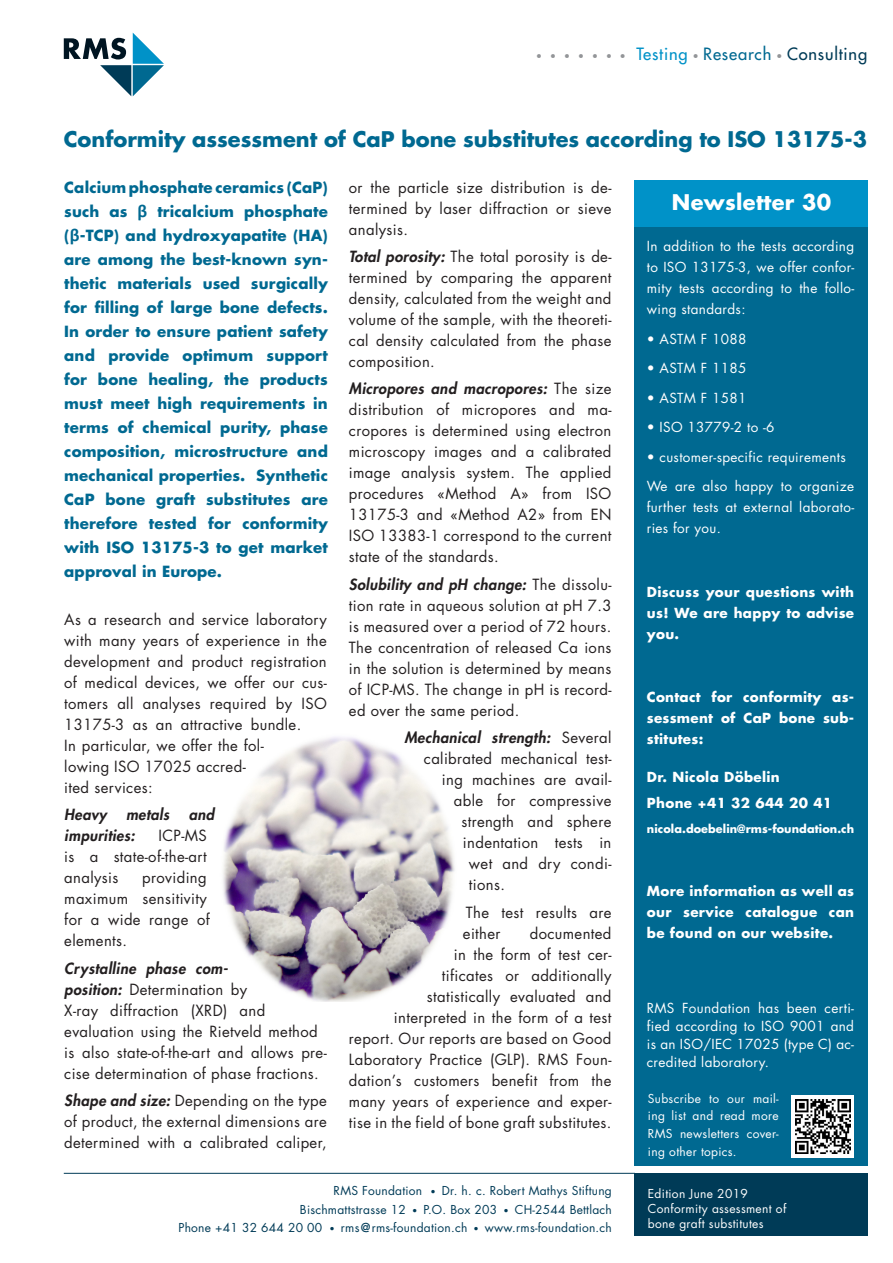
<style>
.page{position:relative;width:893px;height:1263px;background:#fff}
.page>*{position:absolute;margin:0;border:0;box-sizing:border-box;transform-origin:0 0}
.Titel{font:700 21px "Futura Std";color:#006991}
.Headline{font:700 21px "Futura Std";letter-spacing:.015em;color:#fff}
.t1{font:500 16.5px "Futura Std";letter-spacing:.05em;color:#003b57}
.t2{font:15px/21px "Futura Std";letter-spacing:.025em;color:#231f20;text-align:justify}
.Text{font:700 15px/24px "Futura Std";letter-spacing:.01em;color:#006991;text-align:justify}
.t3{font:italic 800 15px "Futura Std";letter-spacing:.025em;color:#231f20}
.Text_Spalte_blau{font:13.5px/21px "Futura Std";letter-spacing:.025em;color:#fff;text-align:justify}
.Text_Spalte_blau-2{font:700 13.5px/21px "Futura Std";letter-spacing:.025em;color:#fff;text-align:justify}
.t4{font:12px "Futura Std";letter-spacing:.02em;color:#003b57}
.Text_Spalte_blau-3{font:12px/16.5px "Futura Std";letter-spacing:.025em;color:#fff}
.Text_Spalte_blau-4{font:700 11.25px "Futura Std";letter-spacing:.005em;color:#fff}
.s1{font-weight:300;font-size:10.5px;color:#939598}
.s2{color:#0092c8}
.s3{color:#006991}
.s4{font-family:"Calibri";font-size:18px}
.s5{font-weight:800;font-style:italic}
.s6{font-weight:400;font-style:normal}
.s7{font-size:9px}
.s8{font-weight:800}
</style>
<div class="page">
<div style="left:634px;top:227px;width:233px;height:939px;background:#006991"></div>
<hr style="left:64px;top:1173px;width:571px;height:1px;background:#003b57">
<div style="left:634px;top:1173px;width:233px;height:62px;background:#003b57"></div>
<div style="left:634px;top:180px;width:233px;height:47px;background:#0092c8"></div>
<svg style="left:64px;top:33px;width:100px;height:63px"></svg>
<div style="left:791px;top:1095px;width:63px;height:62px;background:#fff"></div>
<img style="left:795px;top:1099px;width:55px;height:54px">
<img style="left:223px;top:737px;width:232px;height:265px">
<p class="t1" style="left:536px;top:43px;width:333px"><span class="s1">• • • • • • •</span> <span class="s2">Testing</span> <span class="s1">•</span> <span class="s3">Research</span> <span class="s1">•</span> Consulting</p>
<p class="Titel" style="left:64px;top:126px;width:805px">Conformity assessment of CaP bone substitutes according to ISO 13175-3</p>
<p class="Text" style="left:64px;top:175px;width:265px">Calcium phosphate ceramics (CaP) such as <span class="s4">β</span> tricalcium phosphate (<span class="s4">β</span>-TCP) and hydroxyapatite (HA) are among the best-known syn&shy;thetic materials used surgically for filling of large bone defects.<br>In order to ensure patient safety and provide optimum support for bone healing, the products must meet high requirements in terms of chemical purity, phase composition, microstructure and mechanical properties. Synthetic CaP bone graft substitutes are therefore tested for conformity with ISO 13175-3 to get market approval in Europe.</p>
<p class="t2" style="left:64px;top:609px;width:264px;text-align:left">As a research and service laboratory with many years of experience in the development and product registration of medical devices, we offer our cus&shy;tomers all analyses required by ISO<br>13175-3 as an attractive bundle.<br>In particular, we offer the fol-<br>lowing ISO 17025 accred-<br>ited services:</p>
<p class="t3" style="left:64px;top:805px;width:44px">Heavy</p>
<p class="t3" style="left:126px;top:805px;width:45px">metals</p>
<p class="t3" style="left:189px;top:805px;width:27px">and</p>
<p class="t3" style="left:64px;top:826px;width:72px">impurities:</p>
<p class="t2" style="left:64px;top:825px;width:144px;text-indent:94px">ICP-MS is a state-of-the-art analysis</p>
<p class="t2" style="left:64px;top:867px;width:147px;text-align:left;text-indent:78px">providing maximum sensitivity for a wide range of elements.</p>
<p class="t2" style="left:64px;top:958px;width:264px;text-align:left"><span class="s5">Crystalline phase com-<br>position:</span> Determination by<br>X-ray diffraction (XRD) and evaluation using the Rietveld method is also state-of-the-art and allows pre&shy;cise determination of phase fractions.</p>
<p class="t2" style="left:64px;top:1090px;width:264px"><span class="s5">Shape and size:</span> Depending on the type of product, the external dimensions are determined with a calibrated caliper,</p>
<p class="t2" style="left:349px;top:177px;width:264px">or the particle size distribution is de&shy;termined by laser diffraction or sieve analysis.</p>
<p class="t2" style="left:349px;top:246px;width:264px"><span class="s5">Total porosity:</span> The total porosity is de&shy;termined by comparing the apparent density, calculated from the weight and volume of the sample, with the theoreti&shy;cal density calculated from the phase composition.</p>
<p class="t2" style="left:349px;top:379px;width:264px"><span class="s5">Micropores and macropores:</span> The size distribution of micropores and ma&shy;cropores is determined using electron microscopy images and a calibrated image analysis system. The applied procedures «Method A» from ISO 13175-3 and «Method A2» from EN ISO 13383-1 correspond to the current state of the standards.</p>
<p class="t2" style="left:349px;top:574px;width:264px"><span class="s5">Solubility and pH change:</span> The dissolu&shy;tion rate in aqueous solution at pH 7.3 is measured over a period of 72 hours.<br>The concentration of released Ca ions in the solution is determined by means of ICP-MS. The change in pH is record&shy;ed over the same period.</p>
<p class="t3" style="left:404px;top:728px;width:209px">Mechanical strength: <span class="s6">Several</span></p>
<p class="t2" style="left:424px;top:748px;width:189px">calibrated mechanical test-</p>
<p class="t2" style="left:442px;top:769px;width:171px">ing machines are avail-</p>
<p class="t2" style="left:454px;top:790px;width:159px">able for compressive</p>
<p class="t2" style="left:461px;top:811px;width:151px">strength and sphere</p>
<p class="t2" style="left:463px;top:832px;width:150px">indentation tests in</p>
<p class="t2" style="left:469px;top:853px;width:144px">wet and dry condi-</p>
<p class="t2" style="left:469px;top:874px;width:37px">tions.</p>
<p class="t2" style="left:463px;top:902px;width:150px">The test results are either</p>
<p class="t2" style="left:349px;top:923px;width:264px;text-align:right">documented<br>in the form of test cer-<br>tificates or additionally<br>statistically evaluated and<br>interpreted in the form of a test report. Our reports are based on Good<br>Laboratory Practice (GLP). RMS Foun&shy;dation’s customers benefit from the many years of experience and exper&shy;tise in the field of bone graft substitutes.</p>
<p class="t4" style="left:334px;top:1183px;width:280px">RMS Foundation <span class="s7">•</span> Dr. h. c. Robert Mathys Stiftung</p>
<p class="t4" style="left:300px;top:1202px;width:313px">Bischmattstrasse 12 <span class="s7">•</span> P.O. Box 203 <span class="s7">•</span> CH-2544 Bettlach</p>
<p class="t4" style="left:178px;top:1220px;width:435px">Phone +41 32 644 20 00 <span class="s7">•</span> rms<span class="s8">@</span>rms-foundation.ch <span class="s7">•</span> www.rms-foundation.ch</p>
<p class="Headline" style="left:672px;top:189px;width:161px">Newsletter 30</p>
<p class="Text_Spalte_blau" style="left:647px;top:236px;width:209px">In addition to the tests according to ISO 13175-3, we offer confor&shy;mity tests according to the follo&shy;wing standards:</p>
<p class="Text_Spalte_blau" style="left:647px;top:328px;width:101px">• ASTM F 1088</p>
<p class="Text_Spalte_blau" style="left:647px;top:358px;width:101px">• ASTM F 1185</p>
<p class="Text_Spalte_blau" style="left:647px;top:387px;width:101px">• ASTM F 1581</p>
<p class="Text_Spalte_blau" style="left:647px;top:417px;width:129px">• ISO 13779-2 to -6</p>
<p class="Text_Spalte_blau" style="left:647px;top:446px;width:200px">• customer-specific requirements</p>
<p class="Text_Spalte_blau" style="left:647px;top:476px;width:209px">We are also happy to organize further tests at external laborato&shy;ries for you.</p>
<p class="Text_Spalte_blau-2" style="left:647px;top:581px;width:209px">Discuss your questions with us! We are happy to advise you.</p>
<p class="Text_Spalte_blau-2" style="left:647px;top:686px;width:209px">Contact for conformity as&shy;sessment of CaP bone sub&shy;stitutes:</p>
<p class="Text_Spalte_blau-2" style="left:647px;top:766px;width:134px">Dr. Nicola Döbelin</p>
<p class="Text_Spalte_blau-2" style="left:647px;top:792px;width:187px">Phone +41 32 644 20 41</p>
<p class="Text_Spalte_blau-4" style="left:647px;top:821px;width:209px">nicola.doebelin@rms-foundation.ch</p>
<p class="Text_Spalte_blau-2" style="left:647px;top:880px;width:209px">More information as well as our service catalogue can be found on our website.</p>
<p class="Text_Spalte_blau" style="left:647px;top:999px;width:209px;line-height:18px">RMS Foundation has been certi&shy;fied according to ISO 9001 and is an ISO/IEC 17025 (type C) ac&shy;credited laboratory.</p>
<p class="Text_Spalte_blau-3" style="left:648px;top:1090px;width:132px">Subscribe to our mail&shy;ing list and read more</p>
<p class="Text_Spalte_blau-3" style="left:648px;top:1124px;width:132px;line-height:18px">RMS newsletters cover&shy;ing other topics.</p>
<p class="Text_Spalte_blau-3" style="left:648px;top:1185px;width:101px">Edition June 2019</p>
<p class="Text_Spalte_blau-3" style="left:648px;top:1200px;width:140px">Conformity assessment of</p>
<p class="Text_Spalte_blau-3" style="left:648px;top:1215px;width:117px">bone graft substitutes</p>
</div>
